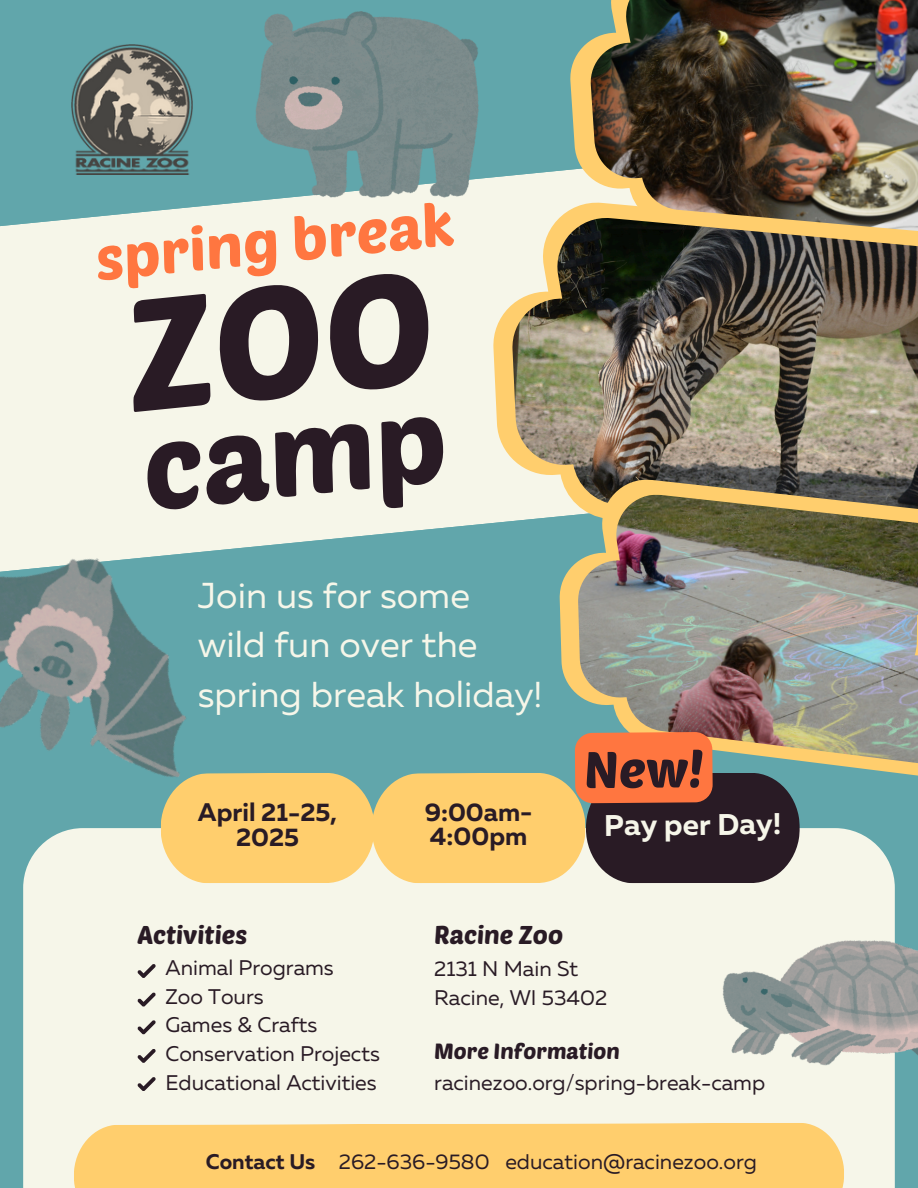
<style>
.page{position:relative;width:918px;height:1188px;background:#61a6ab}
.page>*{position:absolute;margin:0;border:0;box-sizing:border-box;transform-origin:0 0}
.t1{font:118.05px "Poetsen One";color:#291b25}
.t2{font:60px "Poetsen One";color:#ff7640}
.t3{font:50.85px "Poetsen One";color:#291b25}
.t4{font:36px/49.5px "Muller";color:#f6f6e9}
.t5{font:700 29.85px "Muller";letter-spacing:-.01em;color:#f6f6e9}
.t6{font:700 25.35px/24.8px "Muller";color:#291b25;text-align:center}
.t7{font:25.35px "Poetsen One";color:#291b25}
.t8{font:21.75px "Poetsen One";color:#291b25}
.t9{font:21.15px "Muller";color:#291b25}
.t10{font:700 21.15px "Muller";color:#291b25}
</style>
<div class="page">
<svg style="left:0;top:170px;width:569px;height:377px;background:#e4ece1"></svg>
<svg style="left:492px;top:202px;width:77px;height:345px;background:#e9e3c1"></svg>
<svg style="left:569px;top:41px;width:20px;height:177px;fill:#ffce6d"></svg>
<img style="left:589px;top:0;width:329px;height:218px">
<img style="left:512px;top:218px;width:406px;height:322px">
<div style="left:23px;top:828px;width:872px;height:360px;background:#f6f6e9"></div>
<svg style="left:137px;top:964px;width:18px;height:14px"></svg>
<svg style="left:137px;top:992px;width:18px;height:15px"></svg>
<svg style="left:137px;top:1020px;width:18px;height:15px"></svg>
<svg style="left:137px;top:1049px;width:18px;height:14px"></svg>
<svg style="left:137px;top:1077px;width:18px;height:14px"></svg>
<svg style="left:559px;top:478px;width:359px;height:298px"></svg>
<img style="left:578px;top:493px;width:340px;height:273px">
<div style="left:74px;top:1123px;width:770px;height:65px;background:#ffce6d"></div>
<img style="left:71px;top:44px;width:122px;height:131px">
<img style="left:722px;top:941px;width:196px;height:124px">
<img style="left:0;top:484px;width:252px;height:291px">
<img style="left:256px;top:12px;width:222px;height:185px">
<svg style="left:161px;top:732px;width:639px;height:151px"></svg>
<div style="left:123px;top:268px;width:311px;height:144px;background:#f6f6e9"></div>
<p class="t2" style="left:92px;top:222px;width:361px;rotate:-6deg">spring break</p>
<p class="t1" style="left:135px;top:394px;width:307px;rotate:-6deg">camp</p>
<h1 class="t4" style="left:198px;top:573px;width:346px">Join us for some wild fun over the spring break holiday!</h1>
<p class="t6" style="left:198px;top:802px;width:141px">April 21-25,<br>2025</p>
<p class="t6" style="left:425px;top:801px;width:109px;text-align:left">9:00am-<br>4:00pm</p>
<p class="t3" style="left:584px;top:737px;width:122px">New!</p>
<p class="t5" style="left:604px;top:812px;width:179px">Pay per Day!</p>
<h2 class="t7" style="left:137px;top:919px;width:111px">Activities</h2>
<p class="t9" style="left:166px;top:959px;width:170px">Animal Programs</p>
<p class="t9" style="left:166px;top:988px;width:100px">Zoo Tours</p>
<h5 class="t9" style="left:166px;top:1016px;width:153px">Games &amp; Crafts</h5>
<h4 class="t9" style="left:166px;top:1045px;width:216px">Conservation Projects</h4>
<p class="t9" style="left:166px;top:1073px;width:213px">Educational Activities</p>
<p class="t7" style="left:434px;top:919px;width:131px">Racine Zoo</p>
<h6 class="t9" style="left:434px;top:960px;width:145px">2131 N Main St</h6>
<p class="t9" style="left:434px;top:989px;width:174px">Racine, WI 53402</p>
<p class="t8" style="left:434px;top:1037px;width:187px">More Information</p>
<p class="t9" style="left:434px;top:1073px;width:332px">racinezoo.org/spring-break-camp</p>
<p class="t10" style="left:206px;top:1153px;width:111px">Contact Us</p>
<p class="t9" style="left:339px;top:1153px;width:420px">262-636-9580 education@racinezoo.org</p>
</div>
